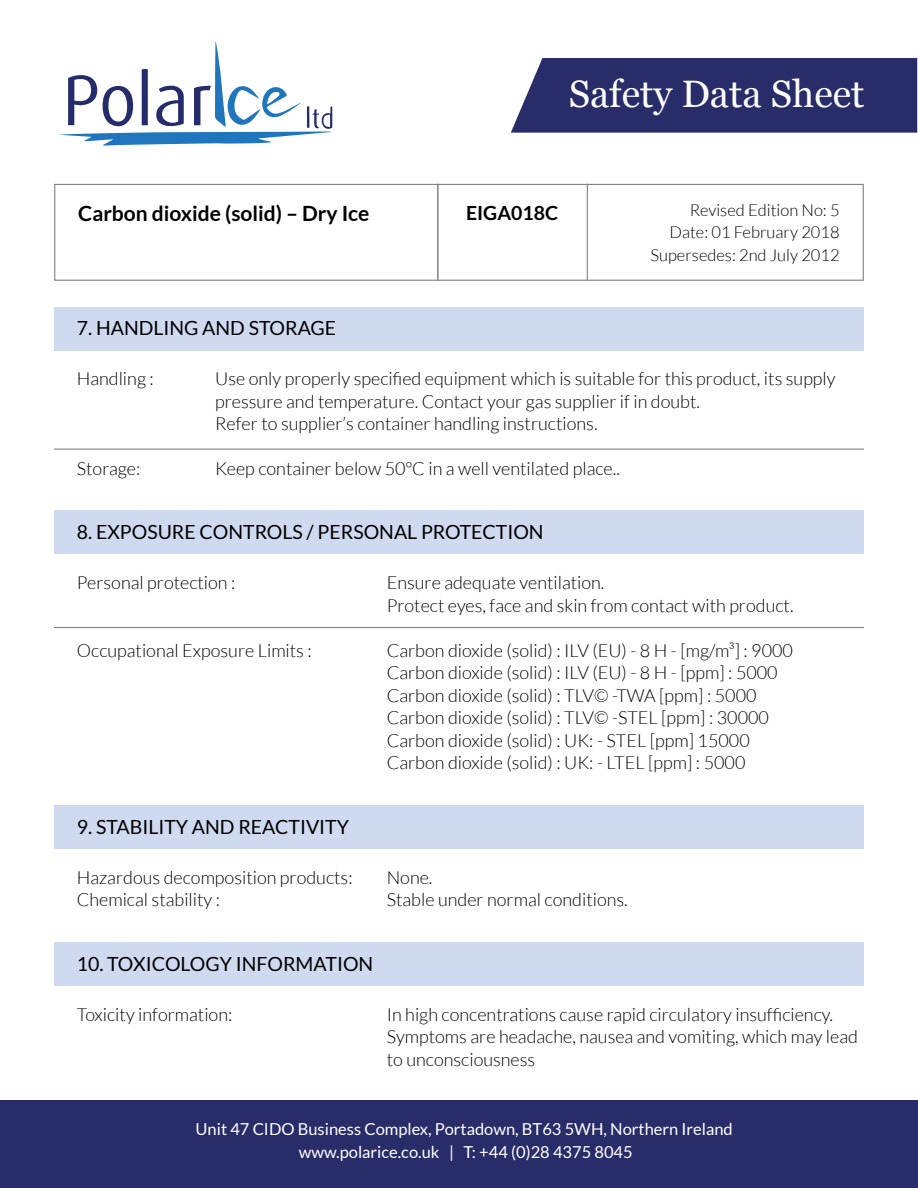
<style>
.page{position:relative;width:918px;height:1188px;background:#fff}
.page>*{position:absolute;margin:0;border:0;box-sizing:border-box;transform-origin:0 0}
.t1{font:38.25px "Georgia";color:#fff}
.t2{font:700 21px "Lato";color:#000}
.t3{font:19.5px "Lato";color:#000}
.t4{font:700 19.5px "Lato";color:#000}
.t5{font:300 18px/22.5px "Lato";color:#000}
.t6{font:16.5px/22.5px "Lato";color:#fff;text-align:center}
.t7{font:300 16.5px/22.5px "Lato";color:#000;text-align:right}
</style>
<div class="page">
<hr style="left:54px;top:449px;width:810px;height:1px;background:#808285">
<hr style="left:54px;top:627px;width:810px;height:1px;background:#808285">
<div style="left:54px;top:307px;width:810px;height:43px;background:#cfd9ef"></div>
<div style="left:54px;top:510px;width:810px;height:44px;background:#cfd9ef"></div>
<div style="left:54px;top:805px;width:810px;height:44px;background:#cfd9ef"></div>
<div style="left:54px;top:942px;width:810px;height:44px;background:#cfd9ef"></div>
<svg style="left:61px;top:41px;width:271px;height:105px"></svg>
<div style="left:511px;top:58px;width:406px;height:75px;background:#282d69"></div>
<div style="left:54px;top:184px;width:810px;height:97px;border:1px solid #808285"></div>
<hr style="left:437px;top:184px;width:2px;height:97px;background:#808285">
<hr style="left:587px;top:184px;width:1px;height:97px;background:#808285">
<div style="left:0;top:1100px;width:918px;height:88px;background:#282d69"></div>
<h1 class="t1" style="left:569px;top:66px;width:297px">Safety Data Sheet</h1>
<p class="t2" style="left:78px;top:201px;width:293px">Carbon dioxide (solid) – Dry Ice</p>
<p class="t4" style="left:466px;top:201px;width:94px">EIGA018C</p>
<p class="t3" style="left:77px;top:317px;width:261px">7. HANDLING AND STORAGE</p>
<p class="t7" style="left:651px;top:199px;width:191px">Revised Edition No: 5<br>Date: 01 February 2018<br>Supersedes: 2nd July 2012</p>
<p class="t5" style="left:77px;top:367px;width:79px">Handling :</p>
<p class="t5" style="left:77px;top:457px;width:65px">Storage:</p>
<p class="t5" style="left:215px;top:367px;width:622px">Use only properly specified equipment which is suitable for this product, its supply pressure and temperature. Contact your gas supplier if in doubt.<br>Refer to supplier’s container handling instructions.</p>
<p class="t5" style="left:215px;top:457px;width:406px">Keep container below 50°C in a well ventilated place..</p>
<p class="t3" style="left:77px;top:521px;width:468px">8. EXPOSURE CONTROLS / PERSONAL PROTECTION</p>
<p class="t5" style="left:77px;top:571px;width:160px">Personal protection :</p>
<p class="t5" style="left:77px;top:639px;width:236px">Occupational Exposure Limits :</p>
<p class="t5" style="left:387px;top:571px;width:408px">Ensure adequate ventilation.<br>Protect eyes, face and skin from contact with product.</p>
<p class="t5" style="left:387px;top:639px;width:408px">Carbon dioxide (solid) : ILV (EU) - 8 H - [mg/m³] : 9000<br>Carbon dioxide (solid) : ILV (EU) - 8 H - [ppm] : 5000<br>Carbon dioxide (solid) : TLV© -TWA [ppm] : 5000<br>Carbon dioxide (solid) : TLV© -STEL [ppm] : 30000<br>Carbon dioxide (solid) : UK: - STEL [ppm] 15000<br>Carbon dioxide (solid) : UK: - LTEL [ppm] : 5000</p>
<p class="t3" style="left:77px;top:816px;width:274px">9. STABILITY AND REACTIVITY</p>
<p class="t5" style="left:77px;top:866px;width:277px">Hazardous decomposition products:<br>Chemical stability :</p>
<p class="t5" style="left:387px;top:866px;width:243px">None.<br>Stable under normal conditions.</p>
<p class="t3" style="left:77px;top:953px;width:298px">10. TOXICOLOGY INFORMATION</p>
<p class="t5" style="left:77px;top:1003px;width:157px">Toxicity information:</p>
<p class="t5" style="left:387px;top:1003px;width:473px">In high concentrations cause rapid circulatory insufficiency.<br>Symptoms are headache, nausea and vomiting, which may lead to unconsciousness</p>
<p class="t6" style="left:196px;top:1118px;width:539px">Unit 47 CIDO Business Complex, Portadown, BT63 5WH, Northern Ireland www.polarice.co.uk | T: +44 (0)28 4375 8045</p>
</div>
